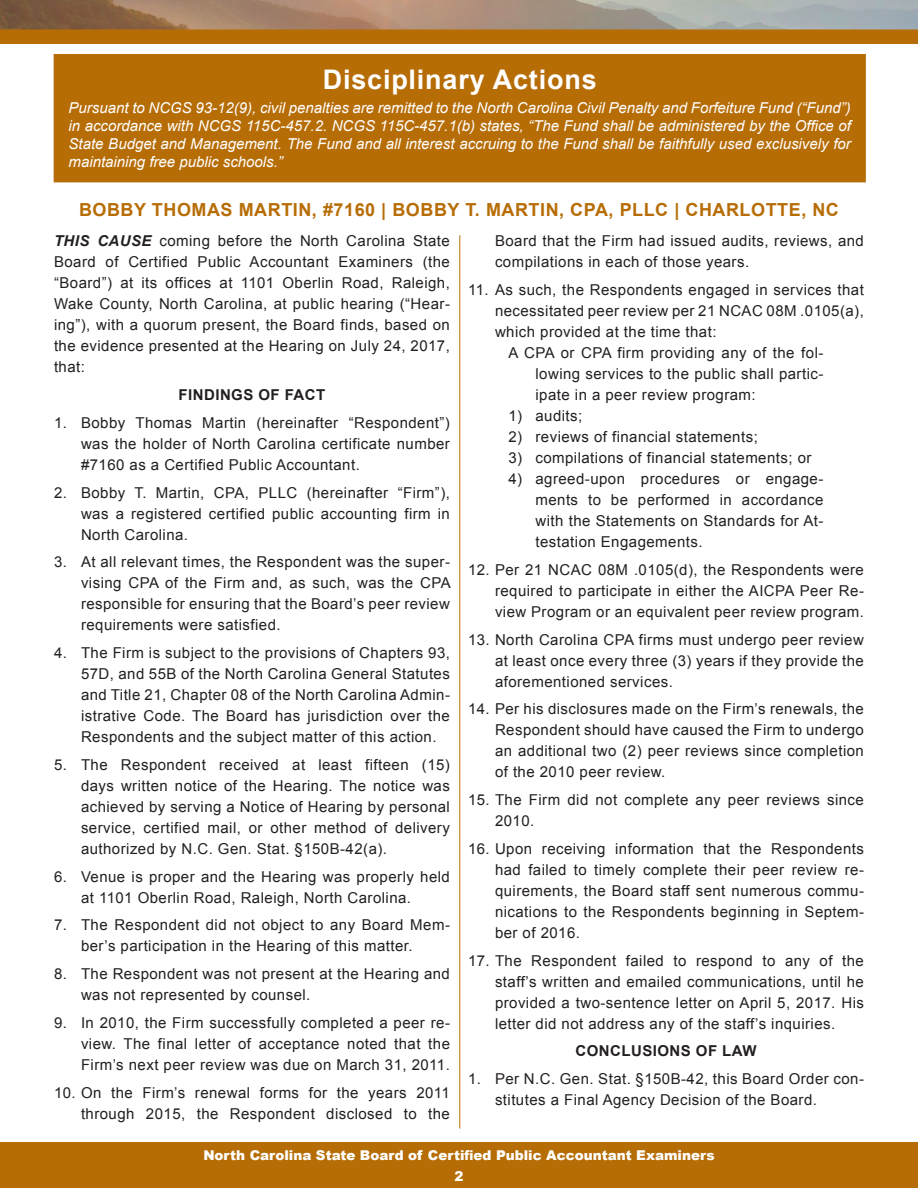
<style>
.page{position:relative;width:918px;height:1188px;background:#fff}
.page>*{position:absolute;margin:0;border:0;box-sizing:border-box;transform-origin:0 0}
.Disciplinary_Headlin{font:700 27px "Arial";letter-spacing:.03em;color:#fff}
.Orders_Body_Text_Sec{font:700 18px "Arial";letter-spacing:.03em;color:#b76d06}
.Body_Style_for_Artic{font:15px/21px "Arial";letter-spacing:.03em;color:#231f20;text-align:justify}
.t1{font:italic 15px/18px "Arial";color:#fff;text-align:justify}
.Body_Style_for_Artic-2{font:700 15px "Arial";letter-spacing:.03em;color:#231f20}
.t2{font:900 13.5px/21px "Arial";color:#fff;text-align:center}
.s1{font-weight:700;font-style:italic}
</style>
<div class="page">
<img style="left:0;top:0;width:918px;height:29px">
<svg style="left:0;top:29px;width:918px;height:15px;background:#b66e0a"></svg>
<div style="left:0;top:1143px;width:918px;height:45px;background:#b76d06"></div>
<hr style="left:459px;top:235px;width:1px;height:894px;background:#b76d06">
<div style="left:54px;top:55px;width:811px;height:127px;background:#b76d06"></div>
<div style="left:54px;top:54px;width:812px;height:128px;border:2px solid #b76d06"></div>
<p class="Disciplinary_Headlin" style="left:323px;top:61px;width:275px">Disciplinary Actions</p>
<p class="t1" style="left:69px;top:99px;width:784px">Pursuant to NCGS 93-12(9), civil penalties are remitted to the North Carolina Civil Penalty and Forfeiture Fund (“Fund”) in accordance with NCGS 115C-457.2. NCGS 115C-457.1(b) states, “The Fund shall be administered by the Office of State Budget and Management. The Fund and all interest accruing to the Fund shall be faithfully used exclusively for maintaining free public schools.”</p>
<p class="Orders_Body_Text_Sec" style="left:79px;top:198px;width:761px">BOBBY THOMAS MARTIN, #7160 | BOBBY T. MARTIN, CPA, PLLC | CHARLOTTE, NC</p>
<p class="Body_Style_for_Artic" style="left:54px;top:231px;width:397px"><span class="s1">THIS CAUSE</span> coming before the North Carolina State Board of Certified Public Accountant Examiners (the “Board”) at its offices at 1101 Oberlin Road, Raleigh, Wake County, North Carolina, at public hearing (“Hear&shy;ing”), with a quorum present, the Board finds, based on the evidence presented at the Hearing on July 24, 2017, that:</p>
<p class="Body_Style_for_Artic-2" style="left:179px;top:385px;width:148px">FINDINGS OF FACT</p>
<p class="Body_Style_for_Artic" style="left:81px;top:412px;width:370px;text-indent:-27px">1. Bobby Thomas Martin (hereinafter “Respondent”) was the holder of North Carolina certificate number #7160 as a Certified Public Accountant.</p>
<p class="Body_Style_for_Artic" style="left:81px;top:482px;width:370px;text-indent:-27px">2. Bobby T. Martin, CPA, PLLC (hereinafter “Firm”), was a registered certified public accounting firm in North Carolina.</p>
<p class="Body_Style_for_Artic" style="left:81px;top:552px;width:371px;text-indent:-27px">3. At all relevant times, the Respondent was the super&shy;vising CPA of the Firm and, as such, was the CPA responsible for ensuring that the Board’s peer review requirements were satisfied.</p>
<p class="Body_Style_for_Artic" style="left:81px;top:642px;width:370px;text-indent:-27px">4. The Firm is subject to the provisions of Chapters 93, 57D, and 55B of the North Carolina General Statutes and Title 21, Chapter 08 of the North Carolina Admin&shy;istrative Code. The Board has jurisdiction over the Respondents and the subject matter of this action.</p>
<p class="Body_Style_for_Artic" style="left:81px;top:754px;width:370px;text-indent:-27px">5. The Respondent received at least fifteen (15) days written notice of the Hearing. The notice was achieved by serving a Notice of Hearing by personal service, certified mail, or other method of delivery authorized by N.C. Gen. Stat. §150B-42(a).</p>
<p class="Body_Style_for_Artic" style="left:81px;top:866px;width:370px;text-indent:-27px">6. Venue is proper and the Hearing was properly held at 1101 Oberlin Road, Raleigh, North Carolina.</p>
<p class="Body_Style_for_Artic" style="left:81px;top:915px;width:370px;text-indent:-27px">7. The Respondent did not object to any Board Mem&shy;ber’s participation in the Hearing of this matter.</p>
<p class="Body_Style_for_Artic" style="left:81px;top:963px;width:370px;text-indent:-27px">8. The Respondent was not present at the Hearing and was not represented by counsel.</p>
<p class="Body_Style_for_Artic" style="left:81px;top:1012px;width:371px;text-indent:-27px">9. In 2010, the Firm successfully completed a peer re&shy;view. The final letter of acceptance noted that the Firm’s next peer review was due on March 31, 2011.</p>
<p class="Body_Style_for_Artic" style="left:54px;top:1082px;width:397px;text-align:right">10. On the Firm’s renewal forms for the years 2011 through 2015, the Respondent disclosed to the</p>
<p class="Body_Style_for_Artic" style="left:495px;top:231px;width:370px">Board that the Firm had issued audits, reviews, and compilations in each of those years.</p>
<p class="Body_Style_for_Artic" style="left:495px;top:279px;width:370px;text-indent:-27px">11. As such, the Respondents engaged in services that necessitated peer review per 21 NCAC 08M .0105(a), which provided at the time that:</p>
<p class="Body_Style_for_Artic" style="left:536px;top:342px;width:289px;text-indent:-27px">A CPA or CPA firm providing any of the fol&shy;lowing services to the public shall partic&shy;ipate in a peer review program:</p>
<p class="Body_Style_for_Artic" style="left:508px;top:405px;width:75px">1) audits;</p>
<p class="Body_Style_for_Artic" style="left:508px;top:426px;width:251px">2) reviews of financial statements;</p>
<p class="Body_Style_for_Artic" style="left:508px;top:447px;width:304px">3) compilations of financial statements; or</p>
<p class="Body_Style_for_Artic" style="left:536px;top:468px;width:289px;text-indent:-27px">4) agreed-upon procedures or engage&shy;ments to be performed in accordance with the Statements on Standards for At&shy;testation Engagements.</p>
<p class="Body_Style_for_Artic" style="left:495px;top:559px;width:370px;text-indent:-27px">12. Per 21 NCAC 08M .0105(d), the Respondents were required to participate in either the AICPA Peer Re&shy;view Program or an equivalent peer review program.</p>
<p class="Body_Style_for_Artic" style="left:495px;top:629px;width:370px;text-indent:-27px">13. North Carolina CPA firms must undergo peer review at least once every three (3) years if they provide the aforementioned services.</p>
<p class="Body_Style_for_Artic" style="left:495px;top:699px;width:370px;text-indent:-27px">14. Per his disclosures made on the Firm’s renewals, the Respondent should have caused the Firm to undergo an additional two (2) peer reviews since completion of the 2010 peer review.</p>
<p class="Body_Style_for_Artic" style="left:495px;top:789px;width:370px;text-indent:-27px">15. The Firm did not complete any peer reviews since<br>2010.</p>
<p class="Body_Style_for_Artic" style="left:495px;top:838px;width:370px;text-indent:-27px">16. Upon receiving information that the Respondents had failed to timely complete their peer review re&shy;quirements, the Board staff sent numerous commu&shy;nications to the Respondents beginning in Septem&shy;ber of 2016.</p>
<p class="Body_Style_for_Artic" style="left:495px;top:950px;width:370px;text-indent:-27px">17. The Respondent failed to respond to any of the staff’s written and emailed communications, until he provided a two-sentence letter on April 5, 2017. His letter did not address any of the staff’s inquiries.</p>
<p class="Body_Style_for_Artic-2" style="left:576px;top:1041px;width:182px">CONCLUSIONS OF LAW</p>
<p class="Body_Style_for_Artic" style="left:495px;top:1068px;width:370px;text-indent:-27px">1. Per N.C. Gen. Stat. §150B-42, this Board Order con&shy;stitutes a Final Agency Decision of the Board.</p>
<p class="t2" style="left:203px;top:1144px;width:513px">North Carolina State Board of Certified Public Accountant Examiners<br>2</p>
</div>
